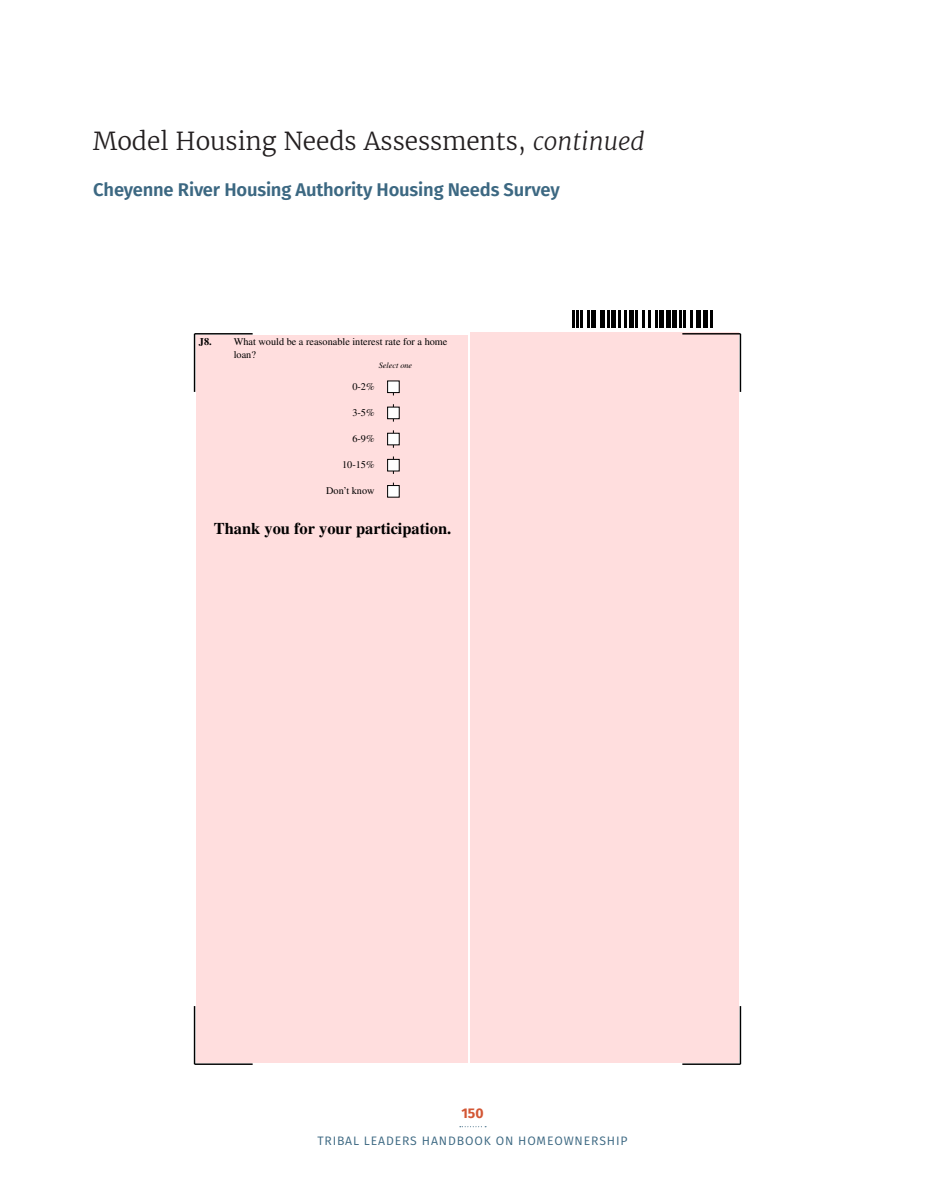
<style>
.page{position:relative;width:945px;height:1197px;background:#fff}
.page>*{position:absolute;margin:0;border:0;box-sizing:border-box;transform-origin:0 0}
.Chapter_title_heads{font:300 24.5px "Merriweather";color:#231f20}
.Chapter_subheads{font:600 18.38px "Fira Sans";letter-spacing:-.01em;color:#3c6882}
.t1{font:700 16.45px "Free Serif";color:#000}
.t2{font:700 14px "Fira Sans";color:#d35735}
.t3{font:12.25px "Fira Sans";letter-spacing:.07em;color:#3c6882}
.t4{font:10.33px/12.8px "Free Serif";color:#000}
.t5{font:italic 8.22px "Free Serif";color:#000}
.s1{font-style:italic}
.s2{font-weight:700}
</style>
<div class="page">
<svg style="left:460px;top:1126px;width:26px;height:1px"></svg>
<div style="left:196px;top:335px;width:272px;height:26px;background:#ffdede"></div>
<div style="left:196px;top:361px;width:272px;height:13px;background:#ffdede"></div>
<div style="left:196px;top:374px;width:272px;height:26px;background:#ffdede"></div>
<div style="left:196px;top:400px;width:272px;height:26px;background:#ffdede"></div>
<div style="left:196px;top:426px;width:272px;height:26px;background:#ffdede"></div>
<div style="left:196px;top:452px;width:272px;height:26px;background:#ffdede"></div>
<div style="left:196px;top:478px;width:272px;height:26px;background:#ffdede"></div>
<div style="left:196px;top:504px;width:272px;height:15px;background:#ffdede"></div>
<div style="left:196px;top:519px;width:272px;height:61px;background:#ffdede"></div>
<div style="left:196px;top:578px;width:272px;height:485px;background:#ffdede"></div>
<div style="left:470px;top:332px;width:269px;height:731px;background:#ffdede"></div>
<hr style="left:195px;top:333px;width:58px;height:2px;background:#000">
<hr style="left:194px;top:334px;width:1px;height:58px;background:#000">
<hr style="left:682px;top:333px;width:58px;height:2px;background:#000">
<hr style="left:740px;top:334px;width:1px;height:58px;background:#000">
<hr style="left:195px;top:1063px;width:58px;height:2px;background:#000">
<hr style="left:194px;top:1006px;width:1px;height:58px;background:#000">
<hr style="left:682px;top:1063px;width:58px;height:2px;background:#000">
<hr style="left:740px;top:1006px;width:1px;height:58px;background:#000">
<svg style="left:572px;top:311px;width:2px;height:17px"></svg>
<hr style="left:576px;top:311px;width:3px;height:17px;background:#000">
<svg style="left:581px;top:311px;width:8px;height:17px"></svg>
<hr style="left:592px;top:311px;width:4px;height:17px;background:#000">
<div style="left:600px;top:311px;width:5px;height:17px;background:#000"></div>
<svg style="left:607px;top:311px;width:2px;height:17px"></svg>
<div style="left:611px;top:311px;width:5px;height:17px;background:#000"></div>
<svg style="left:618px;top:311px;width:9px;height:17px"></svg>
<hr style="left:629px;top:311px;width:4px;height:17px;background:#000">
<hr style="left:635px;top:311px;width:3px;height:17px;background:#000">
<svg style="left:642px;top:311px;width:15px;height:17px"></svg>
<hr style="left:660px;top:311px;width:4px;height:17px;background:#000">
<div style="left:666px;top:311px;width:5px;height:17px;background:#000"></div>
<hr style="left:673px;top:311px;width:4px;height:17px;background:#000">
<svg style="left:679px;top:311px;width:13px;height:17px"></svg>
<hr style="left:697px;top:311px;width:4px;height:17px;background:#000">
<div style="left:703px;top:311px;width:5px;height:17px;background:#000"></div>
<svg style="left:710px;top:311px;width:2px;height:17px"></svg>
<div style="left:388px;top:381px;width:11px;height:12px;background:#fff"></div>
<div style="left:387px;top:381px;width:12px;height:12px;border:1px solid #000"></div>
<div style="left:388px;top:407px;width:11px;height:12px;background:#fff"></div>
<div style="left:387px;top:407px;width:12px;height:12px;border:1px solid #000"></div>
<div style="left:388px;top:433px;width:11px;height:12px;background:#fff"></div>
<div style="left:387px;top:433px;width:12px;height:12px;border:1px solid #000"></div>
<div style="left:388px;top:459px;width:11px;height:12px;background:#fff"></div>
<div style="left:387px;top:459px;width:12px;height:12px;border:1px solid #000"></div>
<div style="left:388px;top:486px;width:11px;height:11px;background:#fff"></div>
<div style="left:387px;top:485px;width:12px;height:12px;border:1px solid #000"></div>
<p class="Chapter_title_heads" style="left:93px;top:126px;width:553px">Model Housing Needs Assessments, <span class="s1">continued</span></p>
<p class="Chapter_subheads" style="left:93px;top:177px;width:468px">Cheyenne River Housing Authority Housing Needs Survey</p>
<p class="t4" style="left:234px;top:335px;width:215px;text-indent:-35px"><span class="s2">J8.</span> What would be a reasonable interest rate for a home loan?</p>
<p class="t5" style="left:379px;top:361px;width:35px">Select one</p>
<p class="t4" style="left:352px;top:380px;width:24px">0-2%</p>
<p class="t4" style="left:352px;top:406px;width:24px">3-5%</p>
<p class="t4" style="left:352px;top:432px;width:24px">6-9%</p>
<p class="t4" style="left:342px;top:458px;width:34px">10-15%</p>
<p class="t4" style="left:326px;top:484px;width:50px">Don’t know</p>
<p class="t1" style="left:214px;top:519px;width:239px">Thank you for your participation.</p>
<h3 class="t2" style="left:461px;top:1104px;width:24px">150</h3>
<p class="t3" style="left:317px;top:1132px;width:312px">TRIBAL LEADERS HANDBOOK ON HOMEOWNERSHIP</p>
</div>
